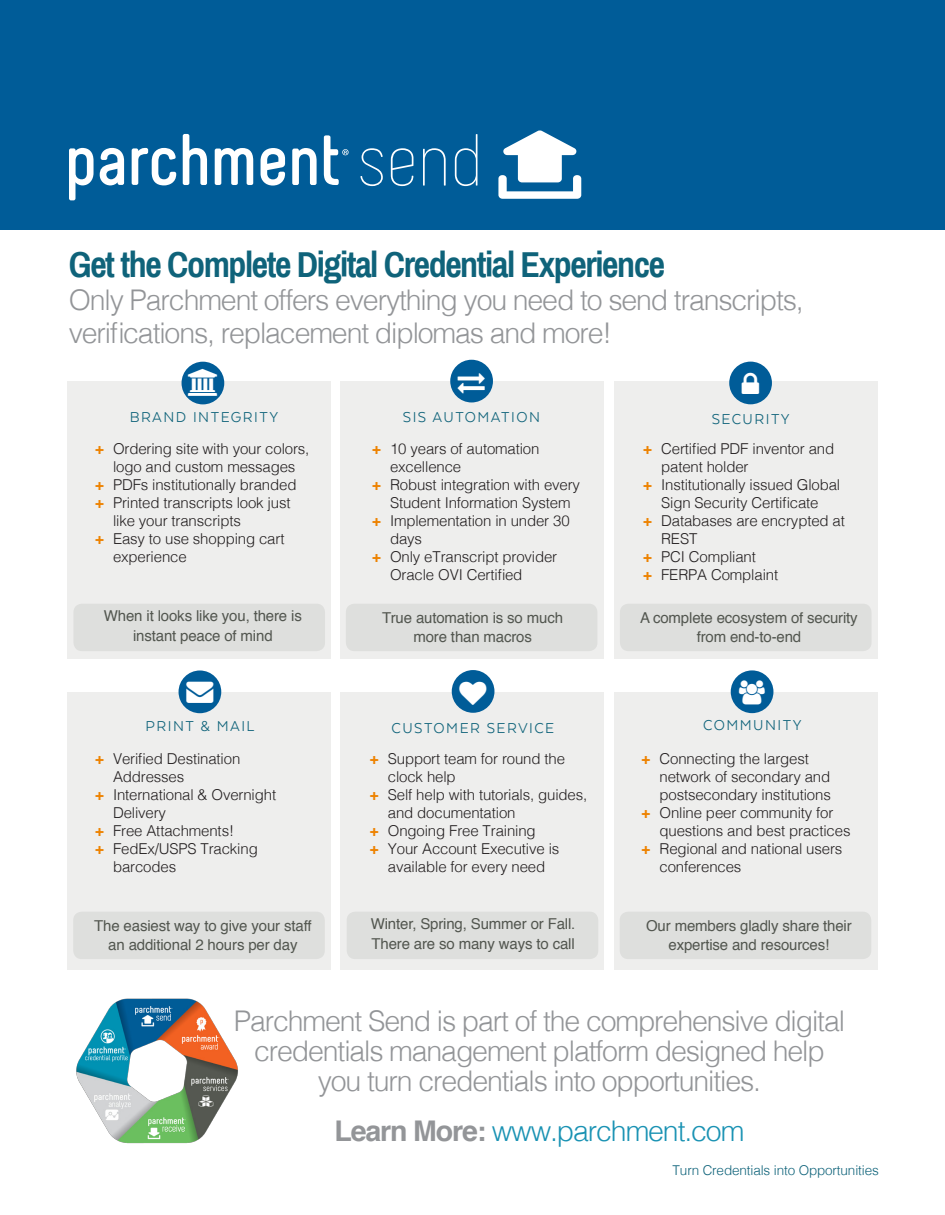
<style>
.page{position:relative;width:945px;height:1215px;background:#fff}
.page>*{position:absolute;margin:0;border:0;box-sizing:border-box;transform-origin:0 0}
.t1{font:300 73.5px "Melbourne";color:#fff}
.intro_Text{font:700 36px "Archivo Narrow";letter-spacing:-.04em;color:#0f637a}
.intro_Text-2{font:300 28.5px/30px "Helvetica";letter-spacing:-.04em;color:#939598}
.intro_Text-3{font:300 28.5px "Helvetica";letter-spacing:-.04em;color:#1992b3}
.SUBHEADS{font:16.5px "Texta Alt";letter-spacing:.09em;color:#0f637a}
.t2{font:300 15px/18px "Helvetica";letter-spacing:-.01em;color:#231f20}
.new_body{font:15px/19.5px "Helvetica";letter-spacing:-.01em;color:#52564f;text-align:center}
.small_body{font:300 13.5px "Helvetica";letter-spacing:-.01em;color:#0f637a}
.s1{font-weight:700;color:#ed8200}
.s2{font-weight:700;color:#939598}
</style>
<div class="page">
<div style="left:0;top:0;width:945px;height:230px;background:#005c98"></div>
<svg style="left:69px;top:148px;width:25px;height:52px"></svg>
<svg style="left:100px;top:148px;width:24px;height:37px"></svg>
<svg style="left:132px;top:148px;width:44px;height:37px"></svg>
<svg style="left:183px;top:134px;width:24px;height:51px"></svg>
<svg style="left:215px;top:148px;width:38px;height:37px"></svg>
<svg style="left:261px;top:148px;width:24px;height:38px"></svg>
<svg style="left:292px;top:148px;width:25px;height:37px"></svg>
<svg style="left:324px;top:135px;width:25px;height:50px"></svg>
<svg style="left:498px;top:130px;width:83px;height:69px"></svg>
<div style="left:68px;top:381px;width:263px;height:278px;background:#eeeeed"></div>
<div style="left:341px;top:381px;width:263px;height:278px;background:#eeeeed"></div>
<div style="left:614px;top:381px;width:264px;height:278px;background:#eeeeed"></div>
<div style="left:68px;top:692px;width:263px;height:278px;background:#eeeeed"></div>
<div style="left:341px;top:692px;width:263px;height:278px;background:#eeeeed"></div>
<div style="left:614px;top:692px;width:264px;height:278px;background:#eeeeed"></div>
<div style="left:73px;top:604px;width:252px;height:47px;background:#dedfdd;border-radius:9px"></div>
<div style="left:450px;top:360px;width:43px;height:42px;background:#005c98;border-radius:50%"></div>
<div style="left:729px;top:362px;width:43px;height:42px;background:#005c98;border-radius:50%"></div>
<div style="left:182px;top:362px;width:42px;height:42px;background:#005c98;border-radius:50%"></div>
<div style="left:620px;top:604px;width:252px;height:47px;background:#dedfdd;border-radius:9px"></div>
<div style="left:452px;top:670px;width:42px;height:43px;background:#005c98;border-radius:50%"></div>
<div style="left:731px;top:670px;width:42px;height:43px;background:#005c98;border-radius:50%"></div>
<div style="left:179px;top:670px;width:42px;height:43px;background:#005c98;border-radius:50%"></div>
<div style="left:73px;top:912px;width:252px;height:47px;background:#dedfdd;border-radius:9px"></div>
<div style="left:620px;top:912px;width:251px;height:47px;background:#dedfdd;border-radius:9px"></div>
<div style="left:347px;top:912px;width:251px;height:47px;background:#dedfdd;border-radius:9px"></div>
<div style="left:346px;top:604px;width:251px;height:47px;background:#dedfdd;border-radius:9px"></div>
<img style="left:76px;top:998px;width:162px;height:146px">
<h1 class="t1" style="left:357px;top:122px;width:127px">send</h1>
<p class="intro_Text" style="left:69px;top:243px;width:598px">Get the Complete Digital Credential Experience</p>
<p class="intro_Text-2" style="left:69px;top:281px;width:737px;line-height:33px">Only Parchment offers everything you need to send transcripts, verifications, replacement diplomas and more!</p>
<p class="SUBHEADS" style="left:130px;top:408px;width:150px">BRAND INTEGRITY</p>
<p class="SUBHEADS" style="left:712px;top:411px;width:80px">SECURITY</p>
<p class="SUBHEADS" style="left:403px;top:409px;width:139px">SIS AUTOMATION</p>
<p class="t2" style="left:95px;top:438px;width:216px;text-align:center"><span class="s1">+</span> Ordering site with your colors, logo and custom messages</p>
<p class="t2" style="left:95px;top:474px;width:203px"><span class="s1">+</span> PDFs institutionally branded</p>
<p class="t2" style="left:113px;top:492px;width:179px;text-indent:-18px"><span class="s1">+</span> Printed transcripts look just like your transcripts</p>
<p class="t2" style="left:113px;top:528px;width:173px;text-indent:-18px"><span class="s1">+</span> Easy to use shopping cart experience</p>
<p class="t2" style="left:390px;top:438px;width:151px;text-indent:-18px"><span class="s1">+</span> 10 years of automation excellence</p>
<p class="t2" style="left:372px;top:474px;width:210px;text-align:center"><span class="s1">+</span> Robust integration with every<br>Student Information System</p>
<p class="t2" style="left:390px;top:510px;width:181px;text-indent:-18px"><span class="s1">+</span> Implementation in under 30 days</p>
<p class="t2" style="left:390px;top:546px;width:169px;text-indent:-18px"><span class="s1">+</span> Only eTranscript provider<br>Oracle OVI Certified</p>
<p class="t2" style="left:661px;top:438px;width:175px;text-indent:-18px"><span class="s1">+</span> Certified PDF inventor and patent holder</p>
<p class="t2" style="left:643px;top:474px;width:199px;text-align:center"><span class="s1">+</span> Institutionally issued Global<br>Sign Security Certificate</p>
<p class="t2" style="left:661px;top:510px;width:185px;text-indent:-18px"><span class="s1">+</span> Databases are encrypted at<br>REST</p>
<p class="t2" style="left:643px;top:546px;width:114px"><span class="s1">+</span> PCI Compliant</p>
<p class="t2" style="left:643px;top:564px;width:137px"><span class="s1">+</span> FERPA Complaint</p>
<p class="new_body" style="left:104px;top:607px;width:199px">When it looks like you, there is instant peace of mind</p>
<p class="new_body" style="left:640px;top:608px;width:219px">A complete ecosystem of security from end-to-end</p>
<p class="new_body" style="left:382px;top:608px;width:182px">True automation is so much more than macros</p>
<p class="SUBHEADS" style="left:146px;top:718px;width:111px">PRINT &amp; MAIL</p>
<p class="SUBHEADS" style="left:703px;top:716px;width:100px">COMMUNITY</p>
<p class="SUBHEADS" style="left:392px;top:719px;width:164px">CUSTOMER SERVICE</p>
<p class="t2" style="left:113px;top:748px;width:129px;text-indent:-18px"><span class="s1">+</span> Verified Destination<br>Addresses</p>
<p class="t2" style="left:113px;top:784px;width:165px;text-indent:-18px"><span class="s1">+</span> International &amp; Overnight<br>Delivery</p>
<p class="t2" style="left:95px;top:820px;width:140px"><span class="s1">+</span> Free Attachments!</p>
<p class="t2" style="left:113px;top:838px;width:146px;text-indent:-18px"><span class="s1">+</span> FedEx/USPS Tracking barcodes</p>
<p class="t2" style="left:388px;top:748px;width:179px;text-indent:-18px"><span class="s1">+</span> Support team for round the clock help</p>
<p class="t2" style="left:388px;top:784px;width:201px;text-indent:-18px"><span class="s1">+</span> Self help with tutorials, guides, and documentation</p>
<p class="t2" style="left:370px;top:820px;width:167px"><span class="s1">+</span> Ongoing Free Training</p>
<p class="t2" style="left:370px;top:838px;width:191px;text-align:center"><span class="s1">+</span> Your Account Executive is available for every need</p>
<p class="t2" style="left:660px;top:748px;width:173px;text-indent:-18px"><span class="s1">+</span> Connecting the largest network of secondary and postsecondary institutions</p>
<p class="t2" style="left:660px;top:802px;width:193px;text-indent:-18px"><span class="s1">+</span> Online peer community for questions and best practices</p>
<p class="t2" style="left:660px;top:838px;width:184px;text-indent:-18px"><span class="s1">+</span> Regional and national users conferences</p>
<p class="new_body" style="left:94px;top:916px;width:219px">The easiest way to give your staff an additional 2 hours per day</p>
<p class="new_body" style="left:371px;top:915px;width:206px;text-align:left">Winter, Spring, Summer or Fall.<br>There are so many ways to call</p>
<p class="new_body" style="left:646px;top:916px;width:207px">Our members gladly share their expertise and resources!</p>
<p class="intro_Text-2" style="left:234px;top:1004px;width:613px;text-align:center">Parchment Send is part of the comprehensive digital credentials management platform designed help you turn credentials into opportunities.</p>
<p class="intro_Text-3" style="left:334px;top:1106px;width:411px"><span class="s2">Learn More:</span> www.parchment.com</p>
<p class="small_body" style="left:673px;top:1159px;width:208px">Turn Credentials into Opportunities</p>
</div>
